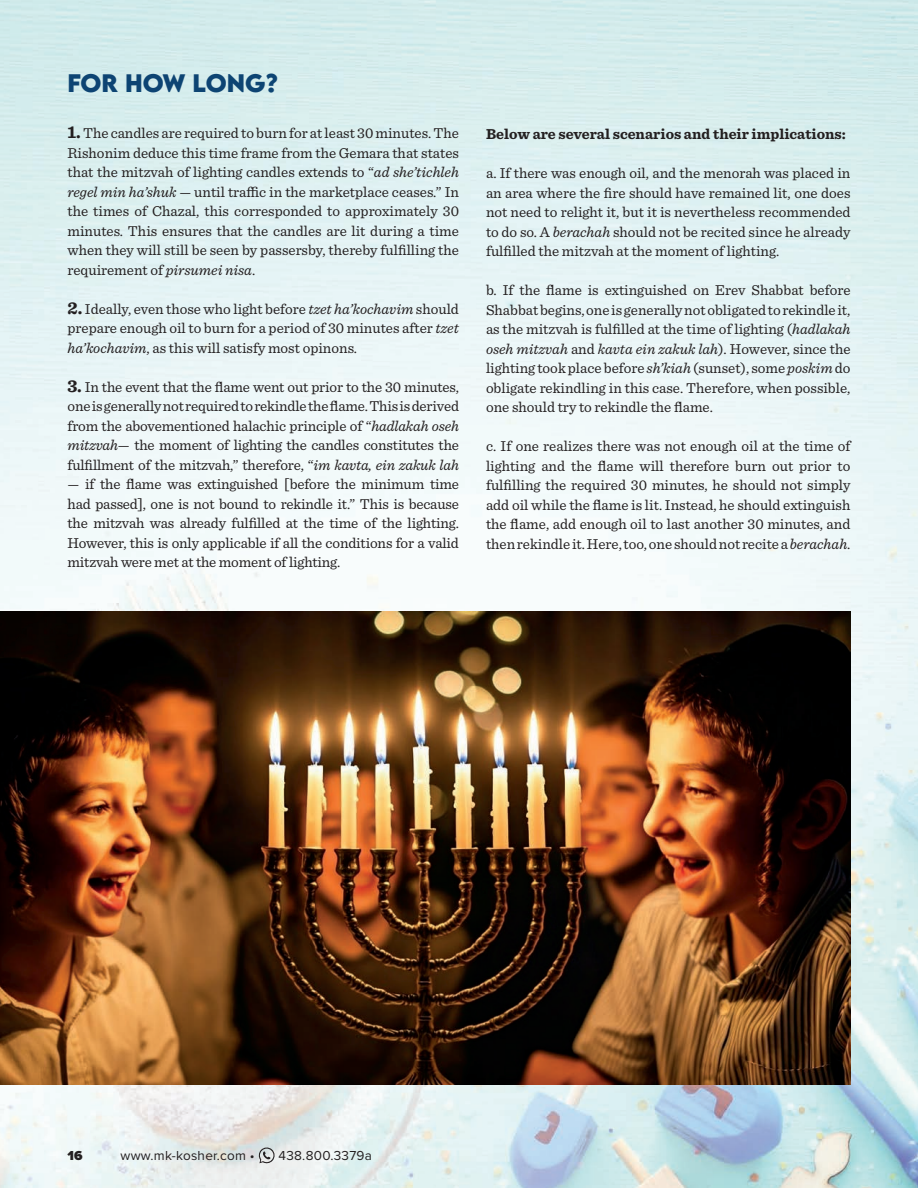
<style>
.page{position:relative;width:918px;height:1188px;background:#fff}
.page>*{position:absolute;margin:0;border:0;box-sizing:border-box;transform-origin:0 0}
.t1{font:700 22.5px "LEMONMILK";color:#0d4473}
.t2{font:15px/19.5px "Sentinel";color:#231f20;text-align:justify}
.t3{font:700 15px "Sentinel";color:#231f20}
.t4{font:13.5px "Proxima Nova";letter-spacing:.02em;color:#231f20}
.t5{font:900 13.5px "Proxima Nova";color:#231f20}
.s1{font-weight:700;font-size:18px}
.s2{font-style:italic}
</style>
<div class="page">
<img style="left:0;top:0;width:918px;height:1188px">
<img style="left:0;top:612px;width:850px;height:472px">
<svg style="left:258px;top:1147px;width:17px;height:17px"></svg>
<h1 class="t1" style="left:68px;top:68px;width:212px">FOR HOW LONG?</h1>
<p class="t2" style="left:67px;top:123px;width:393px"><span class="s1">1.</span> The candles are required to burn for at least 30 minutes. The Rishonim deduce this time frame from the Gemara that states that the mitzvah of lighting candles extends to “<span class="s2">ad she’tichleh regel min ha’shuk</span> — until traffic in the marketplace ceases.” In the times of Chazal, this corresponded to approximately 30 minutes. This ensures that the candles are lit during a time when they will still be seen by passersby, thereby fulfilling the requirement of <span class="s2">pirsumei nisa</span>.</p>
<p class="t2" style="left:67px;top:298px;width:393px"><span class="s1">2.</span> Ideally, even those who light before <span class="s2">tzet ha’kochavim</span> should prepare enough oil to burn for a period of 30 minutes after <span class="s2">tzet ha’kochavim</span>, as this will satisfy most opinons.</p>
<p class="t2" style="left:68px;top:376px;width:393px"><span class="s1">3.</span> In the event that the flame went out prior to the 30 minutes, one is generally not required to rekindle the flame. This is derived from the abovementioned halachic principle of “<span class="s2">hadlakah oseh mitzvah</span>— the moment of lighting the candles constitutes the fulfillment of the mitzvah,” therefore, “<span class="s2">im kavta, ein zakuk lah</span></p>
<p class="t2" style="left:68px;top:474px;width:393px">— if the flame was extinguished [before the minimum time had passed], one is not bound to rekindle it.” This is because the mitzvah was already fulfilled at the time of the lighting.<br>However, this is only applicable if all the conditions for a valid mitzvah were met at the moment of lighting.</p>
<p class="t3" style="left:486px;top:122px;width:361px">Below are several scenarios and their implications:</p>
<p class="t2" style="left:486px;top:163px;width:366px">a. If there was enough oil, and the menorah was placed in an area where the fire should have remained lit, one does not need to relight it, but it is nevertheless recommended to do so. A <span class="s2">berachah</span> should not be recited since he already fulfilled the mitzvah at the moment of lighting.</p>
<p class="t2" style="left:486px;top:280px;width:366px">b. If the flame is extinguished on Erev Shabbat before Shabbat begins, one is generally not obligated to rekindle it, as the mitzvah is fulfilled at the time of lighting (<span class="s2">hadlakah oseh mitzvah</span> and <span class="s2">kavta ein zakuk lah</span>). However, since the lighting took place before <span class="s2">sh’kiah</span> (sunset), some <span class="s2">poskim</span> do obligate rekindling in this case. Therefore, when possible, one should try to rekindle the flame.</p>
<p class="t2" style="left:486px;top:436px;width:366px">c. If one realizes there was not enough oil at the time of lighting and the flame will therefore burn out prior to fulfilling the required 30 minutes, he should not simply add oil while the flame is lit. Instead, he should extinguish the flame, add enough oil to last another 30 minutes, and then rekindle it. Here, too, one should not recite a <span class="s2">berachah</span>.</p>
<p class="t5" style="left:68px;top:1146px;width:17px">16</p>
<p class="t4" style="left:121px;top:1146px;width:136px">www.mk-kosher.com •</p>
<p class="t4" style="left:279px;top:1146px;width:95px">438.800.3379a</p>
</div>
